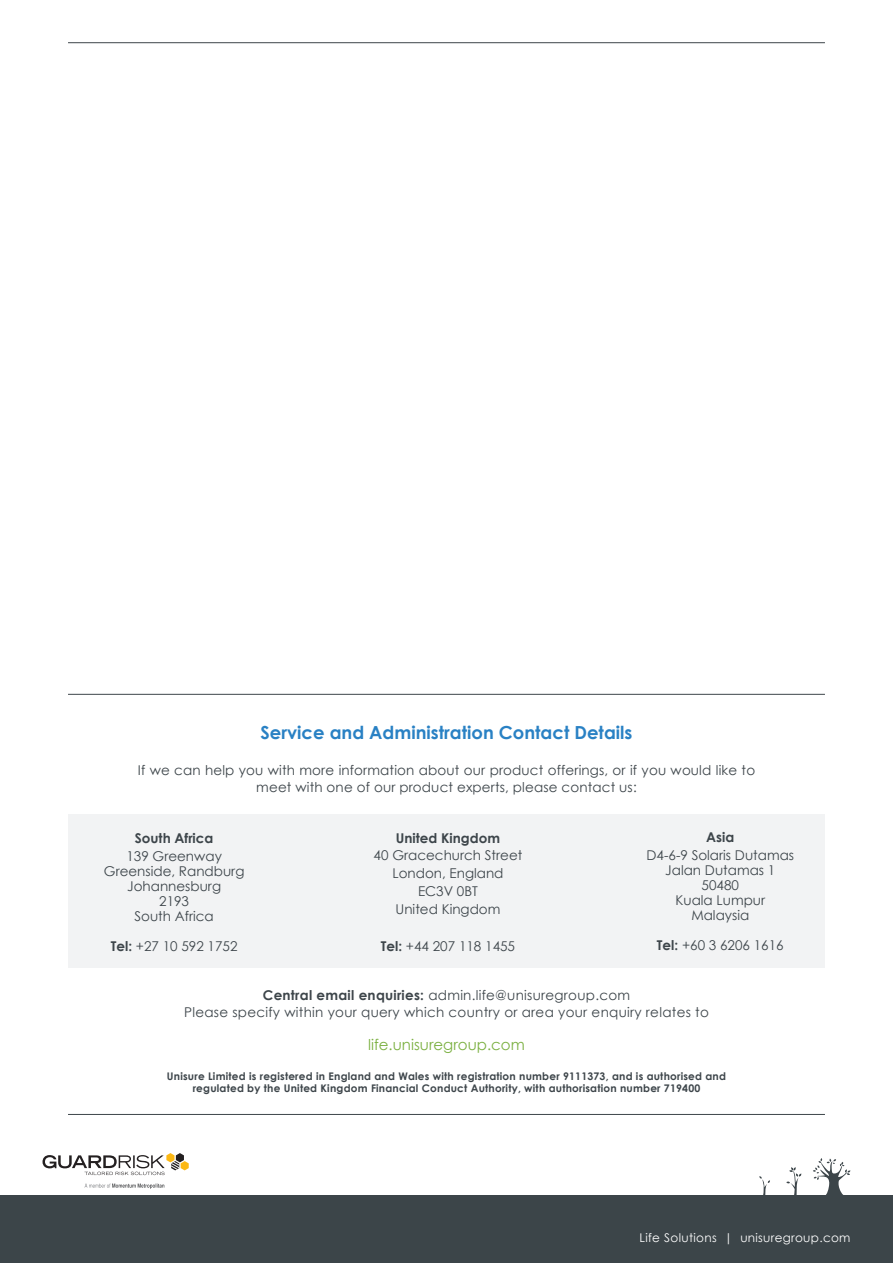
<style>
.page{position:relative;width:893px;height:1263px;background:#fff}
.page>*{position:absolute;margin:0;border:0;box-sizing:border-box;transform-origin:0 0}
.t1{font:700 18px "Century Gothic";color:#2981c4}
.t2{font:15px "Century Gothic";color:#7bb041}
.t3{font:13.5px/15px "Century Gothic";letter-spacing:.01em;color:#3d454a;text-align:center}
.t4{font:700 13.5px "Century Gothic";color:#3d454a}
.t5{font:12px "Century Gothic";letter-spacing:.025em;color:#fff}
.t6{font:700 10.5px/12.6px "Century Gothic";letter-spacing:.02em;color:#3d454a;text-align:center}
.s1{font-weight:700}
</style>
<div class="page">
<hr style="left:68px;top:1114px;width:757px;height:1px;background:#3d454a">
<div style="left:68px;top:815px;width:757px;height:153px;background:#f2f3f4"></div>
<hr style="left:68px;top:694px;width:757px;height:1px;background:#3d454a">
<hr style="left:68px;top:42px;width:757px;height:1px;background:#3d454a">
<div style="left:0;top:1195px;width:893px;height:68px;background:#3c4549"></div>
<svg style="left:759px;top:1176px;width:11px;height:19px"></svg>
<svg style="left:786px;top:1167px;width:16px;height:28px"></svg>
<svg style="left:813px;top:1158px;width:37px;height:37px"></svg>
<svg style="left:85px;top:1183px;width:79px;height:6px"></svg>
<svg style="left:43px;top:1153px;width:146px;height:22px"></svg>
<h1 class="t1" style="left:261px;top:719px;width:373px">Service and Administration Contact Details</h1>
<p class="t3" style="left:138px;top:762px;width:619px;line-height:16.5px">If we can help you with more information about our product offerings, or if you would like to meet with one of our product experts, please contact us:</p>
<p class="t4" style="left:706px;top:827px;width:30px">Asia</p>
<p class="t3" style="left:646px;top:848px;width:149px">D4-6-9 Solaris Dutamas<br>Jalan Dutamas 1<br>50480<br>Kuala Lumpur<br>Malaysia</p>
<p class="t3" style="left:657px;top:938px;width:128px"><span class="s1">Tel:</span> +60 3 6206 1616</p>
<p class="t3" style="left:184px;top:987px;width:526px;line-height:16.5px"><span class="s1">Central email enquiries:</span> admin.life@unisuregroup.com<br>Please specify within your query which country or area your enquiry relates to</p>
<p class="t4" style="left:396px;top:827px;width:106px">United Kingdom</p>
<p class="t3" style="left:374px;top:846px;width:150px;line-height:18px">40 Gracechurch Street<br>London, England<br>EC3V 0BT<br>United Kingdom</p>
<p class="t3" style="left:381px;top:938px;width:136px"><span class="s1">Tel:</span> +44 207 118 1455</p>
<p class="t4" style="left:135px;top:827px;width:80px">South Africa</p>
<p class="t3" style="left:104px;top:848px;width:142px">139 Greenway<br>Greenside, Randburg<br>Johannesburg<br>2193<br>South Africa</p>
<p class="t3" style="left:111px;top:938px;width:128px"><span class="s1">Tel:</span> +27 10 592 1752</p>
<p class="t2" style="left:368px;top:1034px;width:158px">life.unisuregroup.com</p>
<p class="t6" style="left:167px;top:1069px;width:561px">Unisure Limited is registered in England and Wales with registration number 9111373, and is authorised and regulated by the United Kingdom Financial Conduct Authority, with authorisation number 719400</p>
<p class="t5" style="left:639px;top:1230px;width:212px">Life Solutions | unisuregroup.com</p>
</div>
